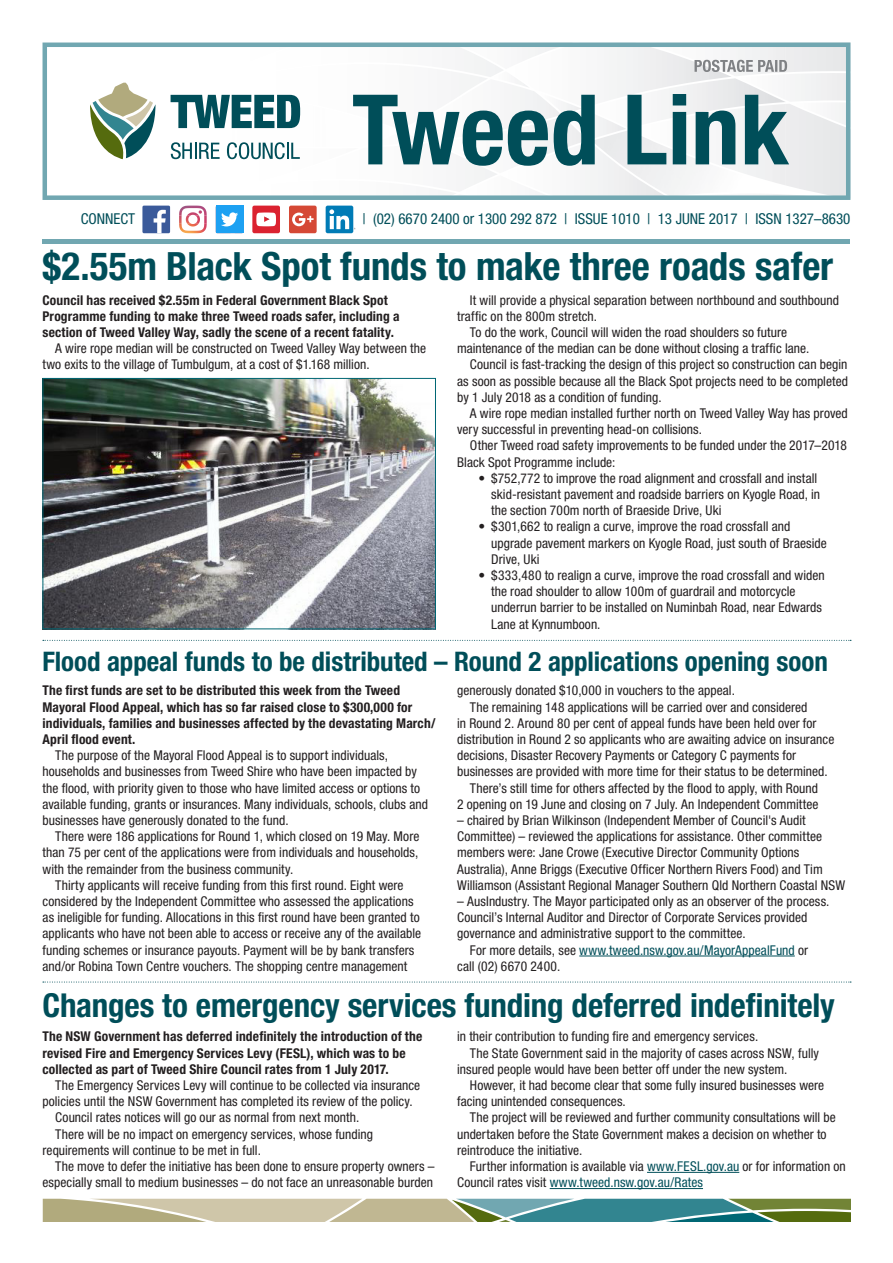
<style>
.page{position:relative;width:893px;height:1263px;background:#fff}
.page>*{position:absolute;margin:0;border:0;box-sizing:border-box;transform-origin:0 0}
.t1{font:700 condensed 97.5px "Helvetica Neue LT Std";color:#004e59}
.H1{font:700 condensed 39px "Helvetica Neue LT Std";letter-spacing:-.005em;color:#004e59}
.H2{font:700 condensed 33px "Helvetica Neue LT Std";letter-spacing:-.005em;color:#004e59}
.H2-2{font:700 condensed 27px "Helvetica Neue LT Std";letter-spacing:-.005em;color:#004e59}
.strap{font:condensed 15px "Helvetica Neue LT Std";color:#004e59}
.body{font:condensed 13.5px/16.2px "Helvetica Neue LT Std";letter-spacing:.005em;color:#231f20}
.intro{font:700 condensed 13.5px/16.2px "Helvetica Neue LT Std";letter-spacing:.01em;color:#231f20}
.s1{color:#004e59}
</style>
<div class="page">
<div style="left:142px;top:206px;width:28px;height:27px;background:#3b5a9a;border-radius:2px"></div>
<svg style="left:154px;top:210px;width:12px;height:23px"></svg>
<img style="left:179px;top:223px;width:28px;height:10px">
<img style="left:179px;top:206px;width:28px;height:10px">
<svg style="left:196px;top:216px;width:11px;height:7px"></svg>
<div style="left:216px;top:206px;width:27px;height:27px;background:#1da1f2"></div>
<svg style="left:221px;top:212px;width:17px;height:15px"></svg>
<svg style="left:289px;top:206px;width:28px;height:27px"></svg>
<svg style="left:252px;top:206px;width:28px;height:27px"></svg>
<div style="left:326px;top:206px;width:27px;height:27px;background:#007bb6;border-radius:2px"></div>
<svg style="left:329px;top:209px;width:26px;height:20px"></svg>
<svg style="left:43px;top:1199px;width:807px;height:23px;background:#91a78e"></svg>
<hr style="left:43px;top:239px;width:807px;height:4px;background:#71a7b1">
<svg style="left:43px;top:43px;width:807px;height:157px"></svg>
<img style="left:45px;top:380px;width:389px;height:247px">
<div style="left:43px;top:378px;width:393px;height:251px;border:1px solid #006774"></div>
<svg style="left:43px;top:640px;width:808px;height:1px"></svg>
<svg style="left:43px;top:982px;width:808px;height:1px"></svg>
<hr style="left:647px;top:1172px;width:92px;height:1px;background:#004e59">
<hr style="left:550px;top:1188px;width:153px;height:1px;background:#004e59">
<hr style="left:579px;top:956px;width:216px;height:1px;background:#004e59">
<h1 class="t1" style="left:352px;top:71px;width:438px">Tweed Link</h1>
<p class="strap" style="left:81px;top:210px;width:56px">CONNECT</p>
<p class="strap" style="left:363px;top:210px;width:489px">| (02) 6670 2400 or 1300 292 872 | ISSUE 1010 | 13 JUNE 2017 | ISSN 1327–8630</p>
<h2 class="H1" style="left:43px;top:242px;width:792px">$2.55m Black Spot funds to make three roads safer</h2>
<p class="intro" style="left:43px;top:291px;width:358px">Council has received $2.55m in Federal Government Black Spot<br>Programme funding to make three Tweed roads safer, including a section of Tweed Valley Way, sadly the scene of a recent fatality.</p>
<p class="body" style="left:43px;top:340px;width:385px;text-indent:13px">A wire rope median will be constructed on Tweed Valley Way between the two exits to the village of Tumbulgum, at a cost of $1.168 million.</p>
<p class="body" style="left:457px;top:292px;width:383px;text-indent:13px">It will provide a physical separation between northbound and southbound traffic on the 800m stretch.</p>
<p class="body" style="left:457px;top:324px;width:354px;text-indent:13px">To do the work, Council will widen the road shoulders so future maintenance of the median can be done without closing a traffic lane.</p>
<p class="body" style="left:457px;top:356px;width:392px;text-align:justify;text-indent:13px">Council is fast-tracking the design of this project so construction can begin as soon as possible because all the Black Spot projects need to be completed by 1 July 2018 as a condition of funding.</p>
<p class="body" style="left:457px;top:405px;width:392px;text-indent:13px">A wire rope median installed further north on Tweed Valley Way has proved very successful in preventing head-on collisions.</p>
<p class="body" style="left:457px;top:437px;width:391px;text-indent:13px">Other Tweed road safety improvements to be funded under the 2017–2018<br>Black Spot Programme include:</p>
<p class="body" style="left:491px;top:470px;width:331px;text-indent:-13px">• $752,772 to improve the road alignment and crossfall and install skid-resistant pavement and roadside barriers on Kyogle Road, in the section 700m north of Braeside Drive, Uki</p>
<p class="body" style="left:491px;top:518px;width:337px;text-indent:-13px">• $301,662 to realign a curve, improve the road crossfall and upgrade pavement markers on Kyogle Road, just south of Braeside<br>Drive, Uki</p>
<p class="body" style="left:491px;top:567px;width:335px;text-indent:-13px">• $333,480 to realign a curve, improve the road crossfall and widen the road shoulder to allow 100m of guardrail and motorcycle underrun barrier to be installed on Numinbah Road, near Edwards Lane at Kynnumboon.</p>
<h3 class="H2-2" style="left:43px;top:645px;width:787px">Flood appeal funds to be distributed – Round 2 applications opening soon</h3>
<p class="intro" style="left:43px;top:682px;width:394px">The first funds are set to be distributed this week from the Tweed Mayoral Flood Appeal, which has so far raised close to $300,000 for individuals, families and businesses affected by the devastating March/ April flood event.</p>
<p class="body" style="left:43px;top:747px;width:387px;text-indent:13px">The purpose of the Mayoral Flood Appeal is to support individuals, households and businesses from Tweed Shire who have been impacted by the flood, with priority given to those who have limited access or options to available funding, grants or insurances. Many individuals, schools, clubs and businesses have generously donated to the fund.</p>
<p class="body" style="left:43px;top:828px;width:378px;text-align:justify;text-indent:13px">There were 186 applications for Round 1, which closed on 19 May. More than 75 per cent of the applications were from individuals and households, with the remainder from the business community.</p>
<p class="body" style="left:43px;top:877px;width:380px;text-indent:13px">Thirty applicants will receive funding from this first round. Eight were considered by the Independent Committee who assessed the applications as ineligible for funding. Allocations in this first round have been granted to applicants who have not been able to access or receive any of the available funding schemes or insurance payouts. Payment will be by bank transfers and/or Robina Town Centre vouchers. The shopping centre management</p>
<p class="body" style="left:457px;top:682px;width:279px">generously donated $10,000 in vouchers to the appeal.</p>
<p class="body" style="left:457px;top:699px;width:379px;text-indent:13px">The remaining 148 applications will be carried over and considered<br>in Round 2. Around 80 per cent of appeal funds have been held over for distribution in Round 2 so applicants who are awaiting advice on insurance decisions, Disaster Recovery Payments or Category C payments for businesses are provided with more time for their status to be determined.</p>
<p class="body" style="left:457px;top:780px;width:363px;text-align:right">There’s still time for others affected by the flood to apply, with Round<br>2 opening on 19 June and closing on 7 July. An Independent Committee</p>
<p class="body" style="left:457px;top:812px;width:390px">– chaired by Brian Wilkinson (Independent Member of Council's Audit Committee) – reviewed the applications for assistance. Other committee members were: Jane Crowe (Executive Director Community Options Australia), Anne Briggs (Executive Officer Northern Rivers Food) and Tim Williamson (Assistant Regional Manager Southern Qld Northern Coastal NSW</p>
<p class="body" style="left:457px;top:893px;width:374px">– AusIndustry. The Mayor participated only as an observer of the process.<br>Council’s Internal Auditor and Director of Corporate Services provided governance and administrative support to the committee.</p>
<p class="body" style="left:457px;top:942px;width:352px;text-indent:13px">For more details, see <span class="s1">www.tweed.nsw.gov.au/MayorAppealFund</span> or call (02) 6670 2400.</p>
<h3 class="H2" style="left:43px;top:985px;width:794px">Changes to emergency services funding deferred indefinitely</h3>
<p class="intro" style="left:43px;top:1028px;width:381px">The NSW Government has deferred indefinitely the introduction of the revised Fire and Emergency Services Levy (FESL), which was to be collected as part of Tweed Shire Council rates from 1 July 2017.</p>
<p class="body" style="left:43px;top:1077px;width:379px;text-indent:13px">The Emergency Services Levy will continue to be collected via insurance policies until the NSW Government has completed its review of the policy.</p>
<p class="body" style="left:55px;top:1109px;width:306px">Council rates notices will go our as normal from next month.</p>
<p class="body" style="left:43px;top:1125px;width:332px;text-indent:13px">There will be no impact on emergency services, whose funding requirements will continue to be met in full.</p>
<p class="body" style="left:43px;top:1158px;width:394px;text-align:right">The move to defer the initiative has been done to ensure property owners – especially small to medium businesses – do not face an unreasonable burden</p>
<p class="body" style="left:457px;top:1028px;width:303px">in their contribution to funding fire and emergency services.</p>
<p class="body" style="left:457px;top:1044px;width:363px;text-indent:13px">The State Government said in the majority of cases across NSW, fully insured people would have been better off under the new system.</p>
<p class="body" style="left:457px;top:1077px;width:369px;text-indent:13px">However, it had become clear that some fully insured businesses were facing unintended consequences.</p>
<p class="body" style="left:457px;top:1109px;width:380px;text-indent:13px">The project will be reviewed and further community consultations will be undertaken before the State Government makes a decision on whether to reintroduce the initiative.</p>
<p class="body" style="left:457px;top:1158px;width:390px;text-indent:13px">Further information is available via <span class="s1">www.FESL.gov.au</span> or for information on<br>Council rates visit <span class="s1">www.tweed.nsw.gov.au/Rates</span></p>
</div>
